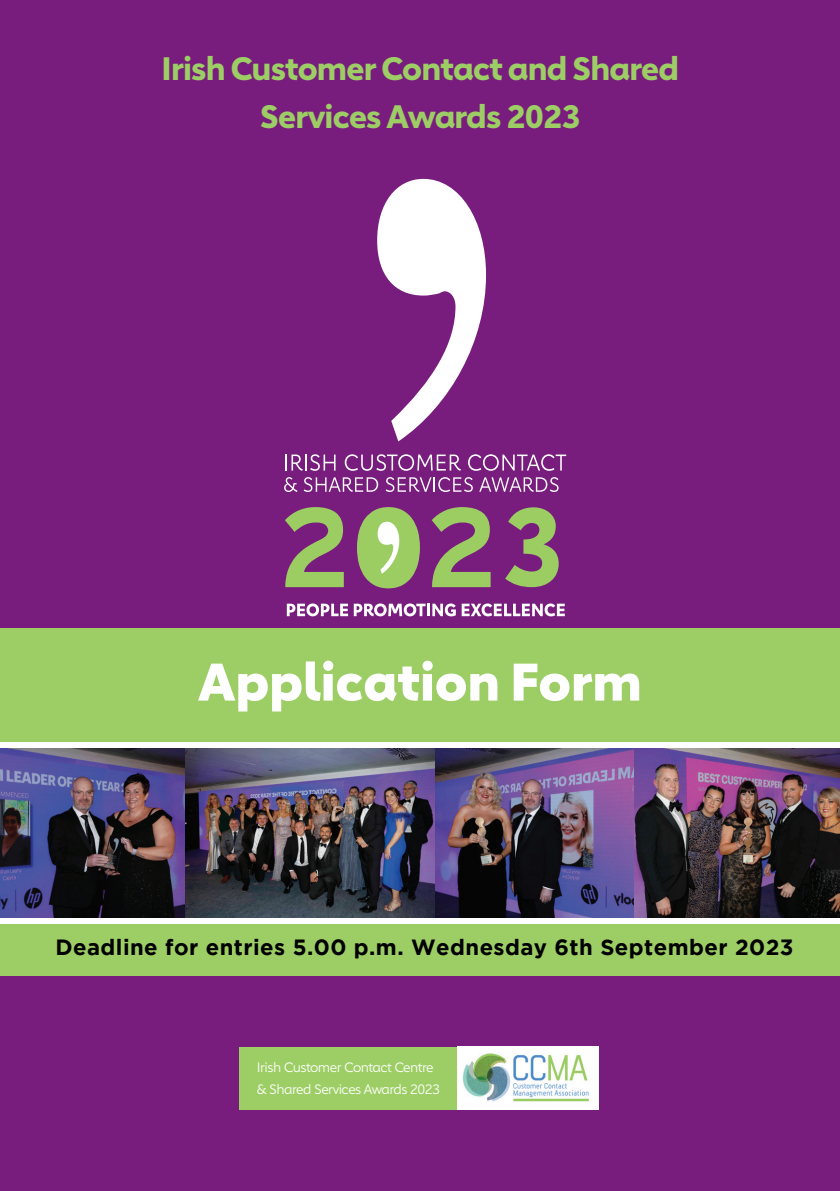
<style>
.page{position:relative;width:840px;height:1191px;background:#fff}
.page>*{position:absolute;margin:0;border:0;box-sizing:border-box;transform-origin:0 0}
.t1{font:900 52px "Carnero";color:#fff}
.t2{font:700 32px/48px "Carnero";letter-spacing:-.025em;color:#9dce65;text-align:center}
.t3{font:700 22px "Gotham";letter-spacing:.02em;color:#000}
.t4{font:13.4px/21.8px "Carnero";letter-spacing:-.04em;color:#fff}
</style>
<div class="page">
<div style="left:0;top:0;width:839px;height:1191px;background:#781d7d"></div>
<div style="left:0;top:740px;width:839px;height:190px;background:#fff"></div>
<div style="left:0;top:924px;width:839px;height:51px;background:#9dce65"></div>
<div style="left:0;top:628px;width:839px;height:114px;background:#9dce65"></div>
<div style="left:239px;top:1046px;width:357px;height:63px;background:#9dce65"></div>
<img style="left:457px;top:1046px;width:141px;height:63px">
<svg style="left:285px;top:454px;width:50px;height:17px"></svg>
<svg style="left:344px;top:454px;width:116px;height:17px"></svg>
<svg style="left:468px;top:454px;width:98px;height:17px"></svg>
<svg style="left:284px;top:477px;width:13px;height:15px"></svg>
<svg style="left:303px;top:477px;width:75px;height:15px"></svg>
<svg style="left:385px;top:477px;width:87px;height:15px"></svg>
<svg style="left:479px;top:477px;width:79px;height:15px"></svg>
<svg style="left:377px;top:179px;width:108px;height:262px"></svg>
<svg style="left:287px;top:603px;width:168px;height:13px"></svg>
<svg style="left:461px;top:603px;width:103px;height:13px"></svg>
<svg style="left:285px;top:507px;width:58px;height:80px"></svg>
<svg style="left:431px;top:507px;width:59px;height:80px"></svg>
<svg style="left:357px;top:507px;width:62px;height:81px"></svg>
<svg style="left:505px;top:507px;width:53px;height:80px"></svg>
<img style="left:0;top:749px;width:435px;height:168px">
<img style="left:435px;top:748px;width:404px;height:169px">
<h2 class="t2" style="left:161px;top:44px;width:518px">Irish Customer Contact and Shared<br>Services Awards 2023</h2>
<h1 class="t1" style="left:198px;top:649px;width:445px">Application Form</h1>
<p class="t3" style="left:55px;top:934px;width:739px">Deadline for entries 5.00 p.m. Wednesday 6th September 2023</p>
<p class="t4" style="left:257px;top:1056px;width:184px">Irish Customer Contact Centre &amp; Shared Services Awards 2023</p>
</div>
